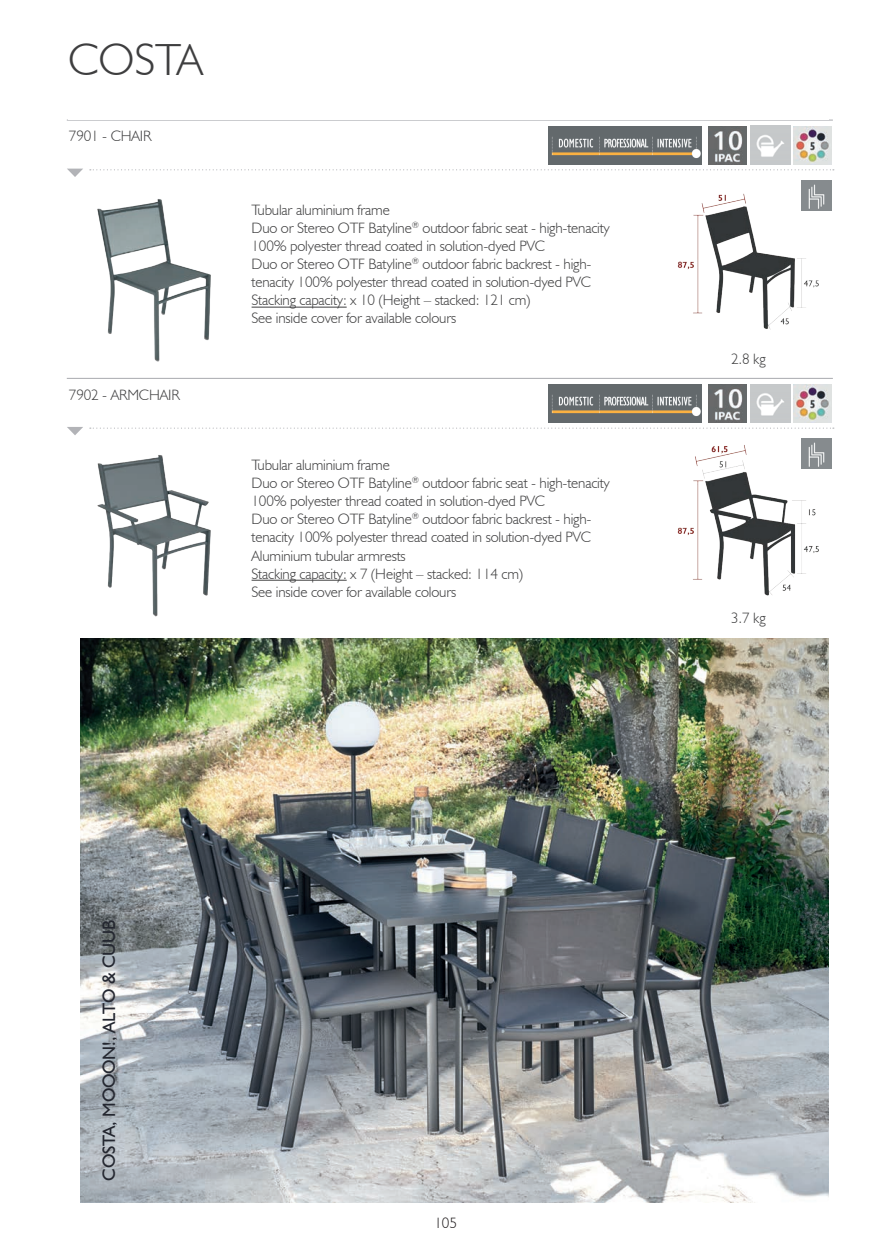
<style>
.page{position:relative;width:893px;height:1251px;background:#fff}
.page>*{position:absolute;margin:0;border:0;box-sizing:border-box;transform-origin:0 0}
.t1{font:300 45px "Humanist 521 BT";color:#3e3e3f}
.t2{font:18px "Humanist 521 BT";letter-spacing:-.01em;color:#242730}
.t3{font:300 15px/18px "Humanist 521 BT";letter-spacing:-.01em;color:#3e3e3f}
.t4{font:300 15px "Humanist 521 BT";color:#231f20}
</style>
<div class="page">
<svg style="left:90px;top:169px;width:744px;height:1px"></svg>
<hr style="left:67px;top:119px;width:766px;height:2px;background:#b2b3b7">
<img style="left:97px;top:199px;width:114px;height:163px">
<hr style="left:252px;top:307px;width:95px;height:1px;background:#3e3e3f">
<img style="left:549px;top:126px;width:153px;height:38px">
<img style="left:708px;top:126px;width:38px;height:38px">
<img style="left:793px;top:126px;width:38px;height:38px">
<img style="left:677px;top:180px;width:155px;height:150px">
<svg style="left:67px;top:168px;width:16px;height:9px"></svg>
<img style="left:80px;top:638px;width:748px;height:563px">
<svg style="left:90px;top:427px;width:744px;height:1px"></svg>
<hr style="left:67px;top:378px;width:766px;height:1px;background:#b2b3b7">
<img style="left:97px;top:455px;width:114px;height:162px">
<hr style="left:252px;top:580px;width:95px;height:1px;background:#3e3e3f">
<img style="left:549px;top:384px;width:153px;height:38px">
<img style="left:708px;top:384px;width:38px;height:38px">
<img style="left:793px;top:384px;width:38px;height:38px">
<img style="left:677px;top:438px;width:155px;height:158px">
<svg style="left:67px;top:427px;width:16px;height:8px"></svg>
<img style="left:750px;top:126px;width:40px;height:38px">
<img style="left:750px;top:384px;width:40px;height:38px">
<h1 class="t1" style="left:68px;top:32px;width:136px">COSTA</h1>
<p class="t3" style="left:69px;top:127px;width:84px">7901 - CHAIR</p>
<p class="t3" style="left:69px;top:385px;width:112px">7902 - ARMCHAIR</p>
<p class="t3" style="left:252px;top:201px;width:360px">Tubular aluminium frame<br>Duo or Stereo OTF Batyline<sup>®</sup> outdoor fabric seat - high-tenacity 100% polyester thread coated in solution-dyed PVC<br>Duo or Stereo OTF Batyline<sup>®</sup> outdoor fabric backrest - high&shy;tenacity 100% polyester thread coated in solution-dyed PVC Stacking capacity: x 10 (Height – stacked: 121 cm)<br>See inside cover for available colours</p>
<p class="t3" style="left:252px;top:456px;width:360px">Tubular aluminium frame<br>Duo or Stereo OTF Batyline<sup>®</sup> outdoor fabric seat - high-tenacity 100% polyester thread coated in solution-dyed PVC<br>Duo or Stereo OTF Batyline<sup>®</sup> outdoor fabric backrest - high&shy;tenacity 100% polyester thread coated in solution-dyed PVC Aluminium tubular armrests<br>Stacking capacity: x 7 (Height – stacked: 114 cm)<br>See inside cover for available colours</p>
<p class="t2" style="left:98px;top:1180px;width:262px;rotate:-90deg">COSTA, MOOON!, ALTO &amp; CUUB</p>
<p class="t4" style="left:434px;top:1213px;width:24px">105</p>
<p class="t3" style="left:731px;top:349px;width:36px">2.8 kg</p>
<p class="t3" style="left:731px;top:608px;width:36px">3.7 kg</p>
</div>
